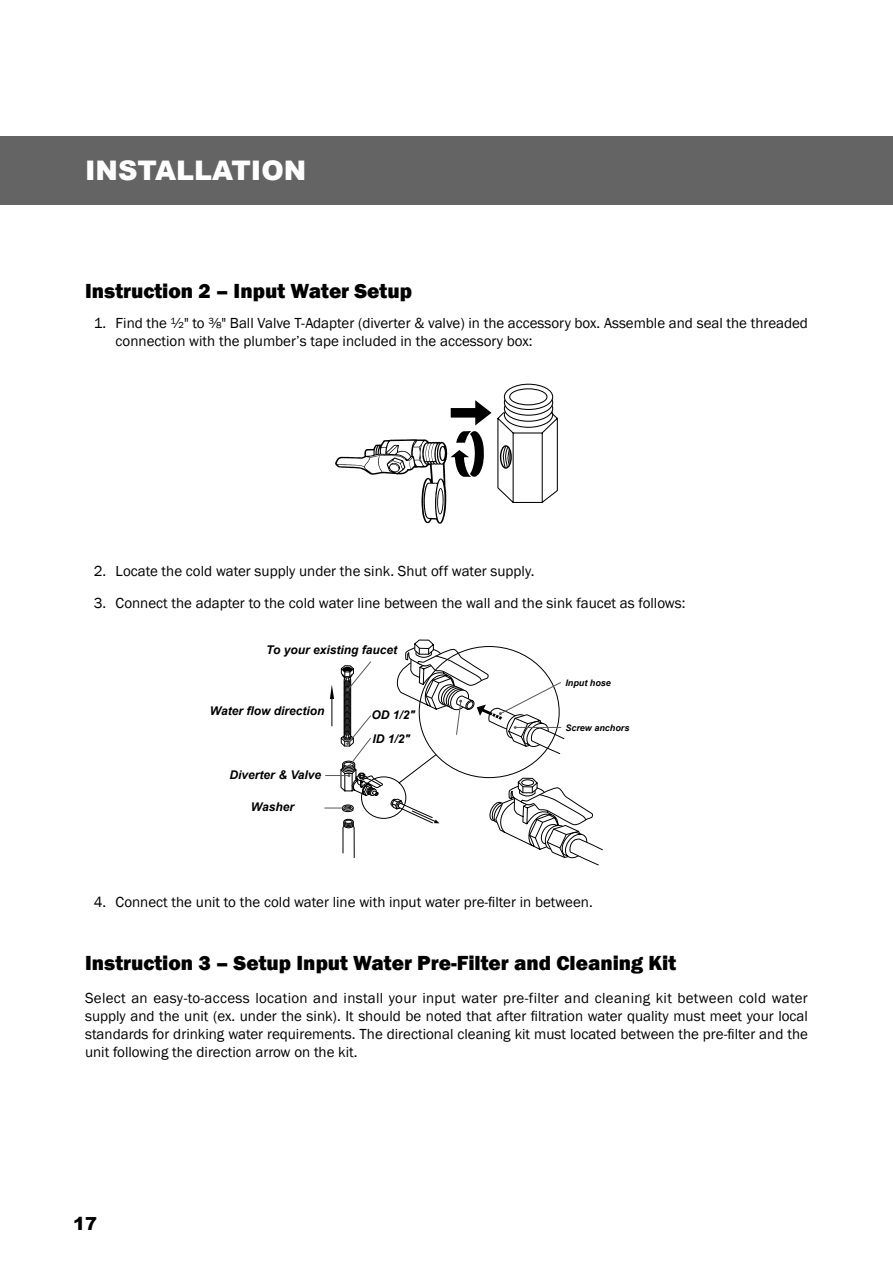
<style>
.page{position:relative;width:893px;height:1263px;background:#fff}
.page>*{position:absolute;margin:0;border:0;box-sizing:border-box;transform-origin:0 0}
.t1{font:900 27px "Arial";color:#fff}
.t2{font:800 21px "Franklin Gothic";color:#000}
.t3{font:900 18px "Arial";color:#000}
.t4{font:15px/18px "Franklin Gothic";color:#000}
.t5{font:italic 700 12px/23.5px "Arial";color:#000}
.t6{font:italic 700 9px "Arial";color:#000}
</style>
<div class="page">
<div style="left:0;top:136px;width:893px;height:68px;background:#656464"></div>
<svg style="left:504px;top:384px;width:49px;height:25px"></svg>
<div style="left:504px;top:384px;width:49px;height:26px;border:1px solid #000;border-radius:50%"></div>
<svg style="left:335px;top:388px;width:223px;height:136px"></svg>
<svg style="left:324px;top:639px;width:279px;height:227px"></svg>
<h1 class="t1" style="left:85px;top:151px;width:223px">INSTALLATION</h1>
<h2 class="t2" style="left:85px;top:277px;width:328px">Instruction 2 – Input Water Setup</h2>
<p class="t4" style="left:94px;top:314px;width:14px">1.</p>
<p class="t4" style="left:116px;top:314px;width:694px">Find the ½" to ⅜" Ball Valve T-Adapter (diverter &amp; valve) in the accessory box. Assemble and seal the threaded connection with the plumber’s tape included in the accessory box:</p>
<p class="t4" style="left:94px;top:562px;width:442px">2. Locate the cold water supply under the sink. Shut off water supply.</p>
<p class="t4" style="left:94px;top:594px;width:593px">3. Connect the adapter to the cold water line between the wall and the sink faucet as follows:</p>
<p class="t5" style="left:266px;top:638px;width:132px">To your existing faucet</p>
<p class="t5" style="left:210px;top:699px;width:116px">Water flow direction</p>
<p class="t5" style="left:372px;top:703px;width:45px">OD 1/2"<br>ID 1/2"</p>
<p class="t5" style="left:230px;top:763px;width:93px">Diverter &amp; Valve</p>
<p class="t5" style="left:251px;top:796px;width:45px">Washer</p>
<p class="t6" style="left:565px;top:677px;width:47px">Input hose</p>
<p class="t6" style="left:565px;top:722px;width:66px">Screw anchors</p>
<p class="t4" style="left:94px;top:894px;width:500px">4. Connect the unit to the cold water line with input water pre-filter in between.</p>
<h2 class="t2" style="left:85px;top:949px;width:593px">Instruction 3 – Setup Input Water Pre-Filter and Cleaning Kit</h2>
<p class="t4" style="left:85px;top:989px;width:724px;text-align:justify">Select an easy-to-access location and install your input water pre-filter and cleaning kit between cold water supply and the unit (ex. under the sink). It should be noted that after filtration water quality must meet your local standards for drinking water requirements. The directional cleaning kit must located between the pre-filter and the unit following the direction arrow on the kit.</p>
<p class="t3" style="left:73px;top:1211px;width:26px">17</p>
</div>
